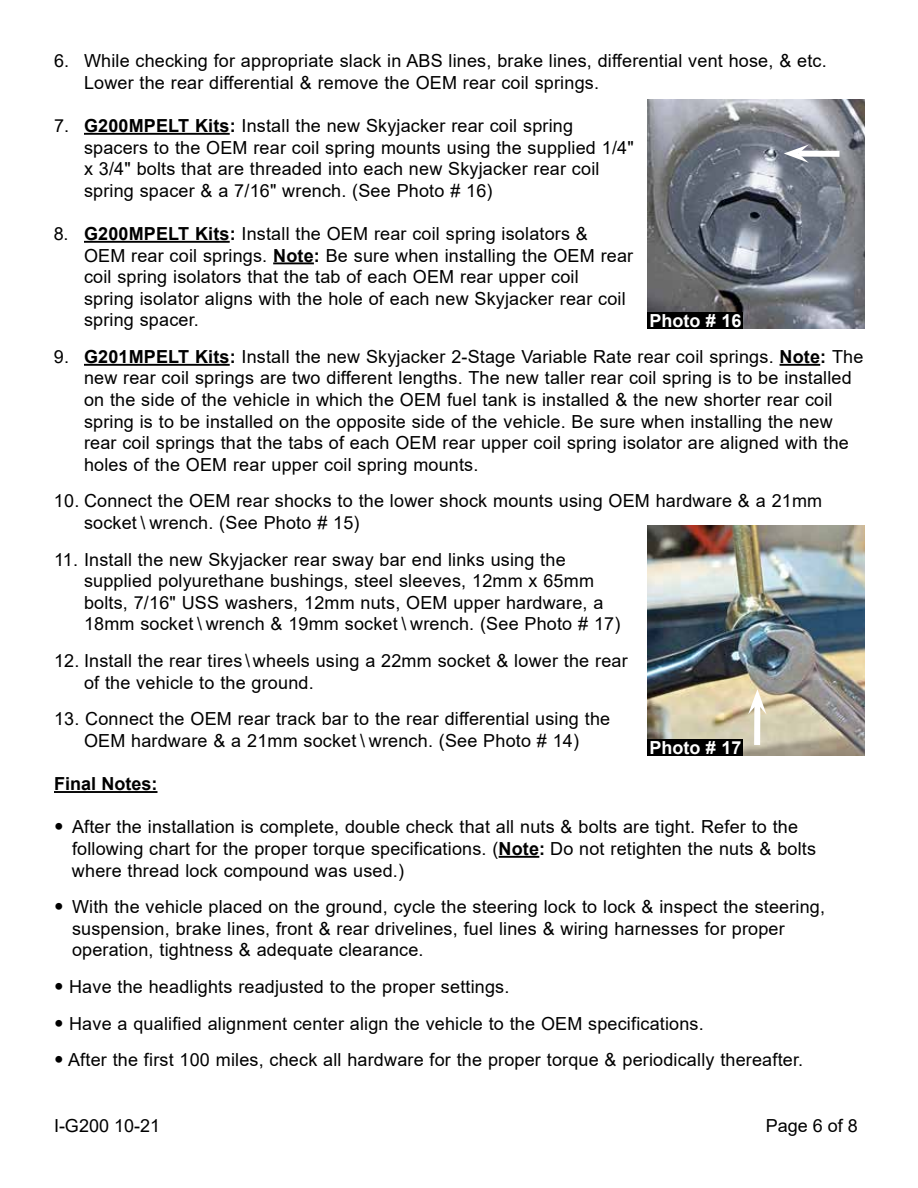
<style>
.page{position:relative;width:918px;height:1188px;background:#fff}
.page>*{position:absolute;margin:0;border:0;box-sizing:border-box;transform-origin:0 0}
.t1{font:18px/21.6px "Arial";letter-spacing:.01em;color:#000}
.t2{font:700 18px "Arial";color:#fff}
.t3{font:700 18px "Arial";color:#000}
.s1{font-weight:700}
.s2{font-size:27px}
</style>
<div class="page">
<hr style="left:84px;top:133px;width:146px;height:2px;background:#000">
<hr style="left:84px;top:241px;width:146px;height:2px;background:#000">
<hr style="left:273px;top:262px;width:41px;height:2px;background:#000">
<hr style="left:84px;top:364px;width:146px;height:2px;background:#000">
<hr style="left:780px;top:364px;width:40px;height:2px;background:#000">
<hr style="left:54px;top:791px;width:104px;height:2px;background:#000">
<hr style="left:499px;top:856px;width:40px;height:2px;background:#000">
<img style="left:648px;top:526px;width:217px;height:230px">
<div style="left:648px;top:739px;width:95px;height:17px;background:#000"></div>
<div style="left:754px;top:704px;width:6px;height:41px;background:#fff"></div>
<svg style="left:748px;top:689px;width:18px;height:25px"></svg>
<img style="left:648px;top:99px;width:217px;height:230px">
<div style="left:648px;top:313px;width:95px;height:16px;background:#000"></div>
<div style="left:798px;top:151px;width:42px;height:6px;background:#fff"></div>
<svg style="left:784px;top:144px;width:25px;height:19px"></svg>
<p class="t1" style="left:84px;top:50px;width:744px;text-indent:-30px">6. While checking for appropriate slack in ABS lines, brake lines, differential vent hose, &amp; etc.<br>Lower the rear differential &amp; remove the OEM rear coil springs.</p>
<p class="t1" style="left:84px;top:115px;width:551px;text-indent:-30px">7. <span class="s1">G200MPELT Kits:</span> Install the new Skyjacker rear coil spring spacers to the OEM rear coil spring mounts using the supplied 1/4" x 3/4" bolts that are threaded into each new Skyjacker rear coil spring spacer &amp; a 7/16" wrench. (See Photo # 16)</p>
<p class="t1" style="left:84px;top:223px;width:551px;text-indent:-30px">8. <span class="s1">G200MPELT Kits:</span> Install the OEM rear coil spring isolators &amp; OEM rear coil springs. <span class="s1">Note:</span> Be sure when installing the OEM rear coil spring isolators that the tab of each OEM rear upper coil<br>spring isolator aligns with the hole of each new Skyjacker rear coil spring spacer.</p>
<p class="t1" style="left:84px;top:346px;width:781px;text-indent:-30px">9. <span class="s1">G201MPELT Kits:</span> Install the new Skyjacker 2-Stage Variable Rate rear coil springs. <span class="s1">Note:</span> The new rear coil springs are two different lengths. The new taller rear coil spring is to be installed on the side of the vehicle in which the OEM fuel tank is installed &amp; the new shorter rear coil spring is to be installed on the opposite side of the vehicle. Be sure when installing the new rear coil springs that the tabs of each OEM rear upper coil spring isolator are aligned with the holes of the OEM rear upper coil spring mounts.</p>
<p class="t1" style="left:84px;top:490px;width:740px;text-indent:-30px">10. Connect the OEM rear shocks to the lower shock mounts using OEM hardware &amp; a 21mm socket \ wrench. (See Photo # 15)</p>
<p class="t1" style="left:84px;top:548px;width:538px;text-indent:-30px">11. Install the new Skyjacker rear sway bar end links using the supplied polyurethane bushings, steel sleeves, 12mm x 65mm bolts, 7/16" USS washers, 12mm nuts, OEM upper hardware, a 18mm socket \ wrench &amp; 19mm socket \ wrench. (See Photo # 17)</p>
<p class="t1" style="left:84px;top:650px;width:545px;text-indent:-30px">12. Install the rear tires \ wheels using a 22mm socket &amp; lower the rear of the vehicle to the ground.</p>
<p class="t1" style="left:54px;top:708px;width:558px;text-align:center">13. Connect the OEM rear track bar to the rear differential using the<br>OEM hardware &amp; a 21mm socket \ wrench. (See Photo # 14)</p>
<p class="t3" style="left:54px;top:771px;width:105px">Final Notes:</p>
<p class="t1" style="left:72px;top:816px;width:746px;text-indent:-18px"><span class="s2">•</span> After the installation is complete, double check that all nuts &amp; bolts are tight. Refer to the following chart for the proper torque specifications. (<span class="s1">Note:</span> Do not retighten the nuts &amp; bolts where thread lock compound was used.)</p>
<p class="t1" style="left:72px;top:896px;width:755px;text-indent:-18px"><span class="s2">•</span> With the vehicle placed on the ground, cycle the steering lock to lock &amp; inspect the steering, suspension, brake lines, front &amp; rear drivelines, fuel lines &amp; wiring harnesses for proper operation, tightness &amp; adequate clearance.</p>
<p class="t1" style="left:54px;top:976px;width:457px"><span class="s2">•</span> Have the headlights readjusted to the proper settings.</p>
<p class="t1" style="left:54px;top:1012px;width:651px"><span class="s2">•</span> Have a qualified alignment center align the vehicle to the OEM specifications.</p>
<p class="t1" style="left:54px;top:1049px;width:751px"><span class="s2">•</span> After the first 100 miles, check all hardware for the proper torque &amp; periodically thereafter.</p>
<p class="t2" style="left:649px;top:308px;width:94px">Photo # 16</p>
<p class="t2" style="left:649px;top:735px;width:94px">Photo # 17</p>
<p class="t1" style="left:54px;top:1114px;width:108px">I-G200 10-21</p>
<p class="t1" style="left:766px;top:1114px;width:94px">Page 6 of 8</p>
</div>
